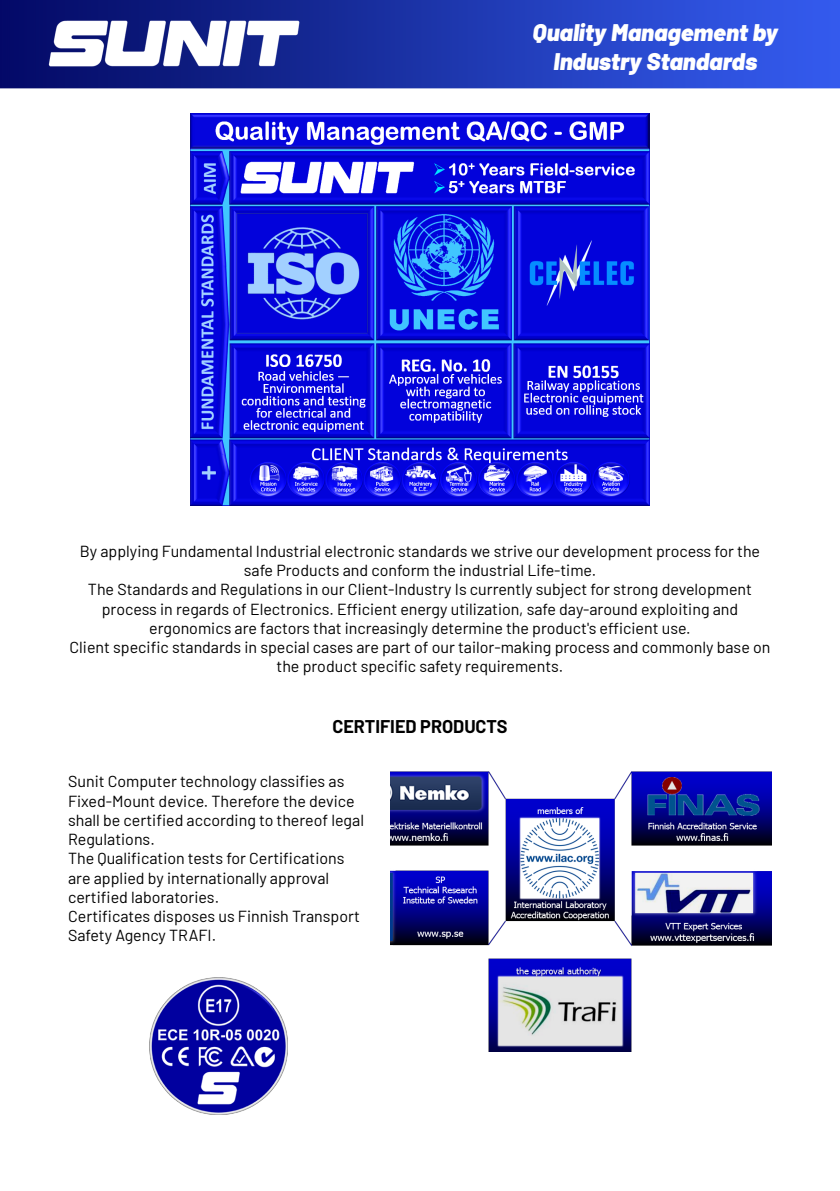
<style>
.page{position:relative;width:840px;height:1191px;background:#fff}
.page>*{position:absolute;margin:0;border:0;box-sizing:border-box;transform-origin:0 0}
.t1{font:italic 900 24px/28.8px "Barlow";color:#fff;text-align:center}
.t2{font:700 18px "Barlow";color:#000}
.t3{font:16px/19.2px "Barlow";color:#000;text-align:center}
</style>
<div class="page">
<img style="left:0;top:0;width:839px;height:1115px">
<img style="left:190px;top:113px;width:459px;height:392px">
<img style="left:390px;top:771px;width:381px;height:280px">
<img style="left:149px;top:977px;width:139px;height:137px">
<h1 class="t1" style="left:532px;top:16px;width:247px">Quality Management by<br>Industry Standards</h1>
<p class="t3" style="left:70px;top:540px;width:702px">By applying Fundamental Industrial electronic standards we strive our development process for the safe Products and conform the industrial Life-time.<br>The Standards and Regulations in our Client-Industry Is currently subject for strong development process in regards of Electronics. Efficient energy utilization, safe day-around exploiting and ergonomics are factors that increasingly determine the product's efficient use.<br>Client specific standards in special cases are part of our tailor-making process and commonly base on the product specific safety requirements.</p>
<p class="t2" style="left:332px;top:713px;width:177px">CERTIFIED PRODUCTS</p>
<p class="t3" style="left:68px;top:771px;width:297px;text-align:left">Sunit Computer technology classifies as Fixed-Mount device. Therefore the device shall be certified according to thereof legal Regulations.<br>The Qualification tests for Certifications are applied by internationally approval certified laboratories.<br>Certificates disposes us Finnish Transport Safety Agency TRAFI.</p>
</div>
